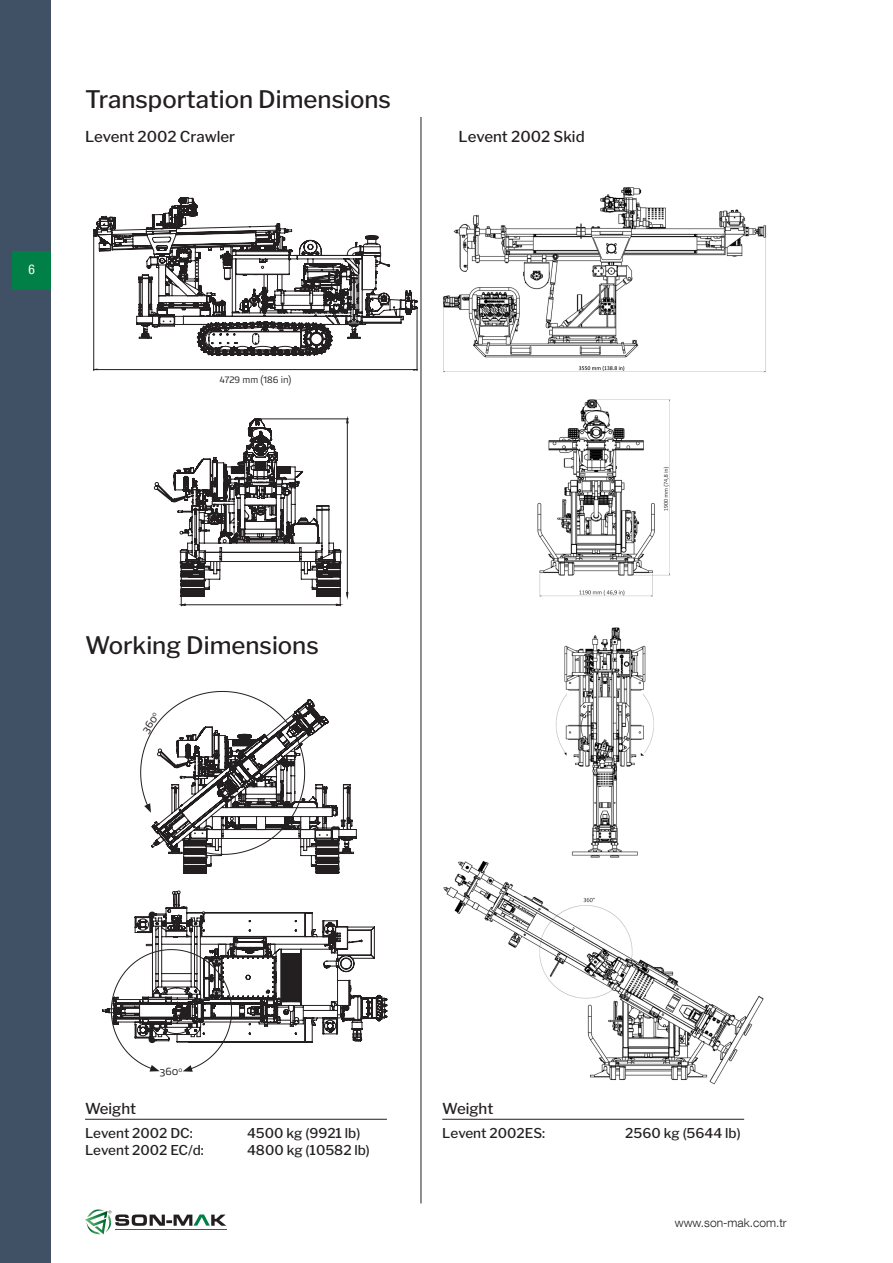
<style>
.page{position:relative;width:893px;height:1263px;background:#fff}
.page>*{position:absolute;margin:0;border:0;box-sizing:border-box;transform-origin:0 0}
.t1{font:500 24px "Libre Franklin";color:#231f20}
.t2{font:500 15px "Libre Franklin";color:#231f20}
.t3{font:500 13.5px "Libre Franklin";color:#231f20}
.t4{font:condensed 13.5px "Helvetica Neue LT Com";color:#fff}
.t5{font:300 12px "Helvetica Neue LT Com";color:#231f20}
.t6{font:10.5px "Akceler A";color:#231f20}
.t7{font:9.3px "Akceler A";color:#231f20}
</style>
<div class="page">
<svg style="left:85px;top:1209px;width:141px;height:26px"></svg>
<hr style="left:115px;top:1229px;width:112px;height:1px;background:#007f46">
<div style="left:0;top:0;width:51px;height:1263px;background:#405166"></div>
<div style="left:13px;top:251px;width:38px;height:38px;background:#007f46"></div>
<img style="left:443px;top:860px;width:321px;height:225px">
<hr style="left:421px;top:117px;width:1px;height:1086px;background:#231f20">
<hr style="left:85px;top:1119px;width:302px;height:1px;background:#231f20">
<hr style="left:442px;top:1119px;width:302px;height:1px;background:#231f20">
<svg style="left:140px;top:691px;width:217px;height:182px"></svg>
<svg style="left:102px;top:890px;width:285px;height:182px"></svg>
<hr style="left:417px;top:309px;width:1px;height:62px;background:#231f20">
<hr style="left:93px;top:231px;width:1px;height:140px;background:#231f20">
<svg style="left:94px;top:369px;width:323px;height:1px"></svg>
<svg style="left:93px;top:197px;width:325px;height:159px"></svg>
<svg style="left:154px;top:418px;width:194px;height:188px"></svg>
<img style="left:537px;top:399px;width:134px;height:198px">
<img style="left:547px;top:627px;width:116px;height:237px">
<img style="left:443px;top:187px;width:324px;height:186px">
<p class="t4" style="left:29px;top:261px;width:8px">6</p>
<p class="t1" style="left:85px;top:85px;width:307px">Transportation Dimensions</p>
<p class="t2" style="left:85px;top:128px;width:152px">Levent 2002 Crawler</p>
<p class="t7" style="left:220px;top:373px;width:74px">4729 mm (186 in)</p>
<p class="t2" style="left:459px;top:128px;width:128px">Levent 2002 Skid</p>
<p class="t1" style="left:85px;top:631px;width:235px">Working Dimensions</p>
<p class="t6" style="left:138px;top:728px;width:24px;rotate:-56deg">360<sup>0</sup></p>
<p class="t6" style="left:160px;top:1063px;width:24px">360<sup>0</sup></p>
<p class="t2" style="left:85px;top:1099px;width:53px">Weight</p>
<p class="t3" style="left:85px;top:1125px;width:109px">Levent 2002 DC:</p>
<p class="t3" style="left:247px;top:1125px;width:115px">4500 kg (9921 lb)</p>
<p class="t3" style="left:85px;top:1142px;width:120px">Levent 2002 EC/d:</p>
<p class="t3" style="left:247px;top:1142px;width:124px">4800 kg (10582 lb)</p>
<p class="t2" style="left:442px;top:1099px;width:53px">Weight</p>
<p class="t3" style="left:442px;top:1125px;width:104px">Levent 2002ES:</p>
<p class="t3" style="left:625px;top:1125px;width:117px">2560 kg (5644 lb)</p>
<p class="t5" style="left:675px;top:1215px;width:113px">www.son-mak.com.tr</p>
</div>
